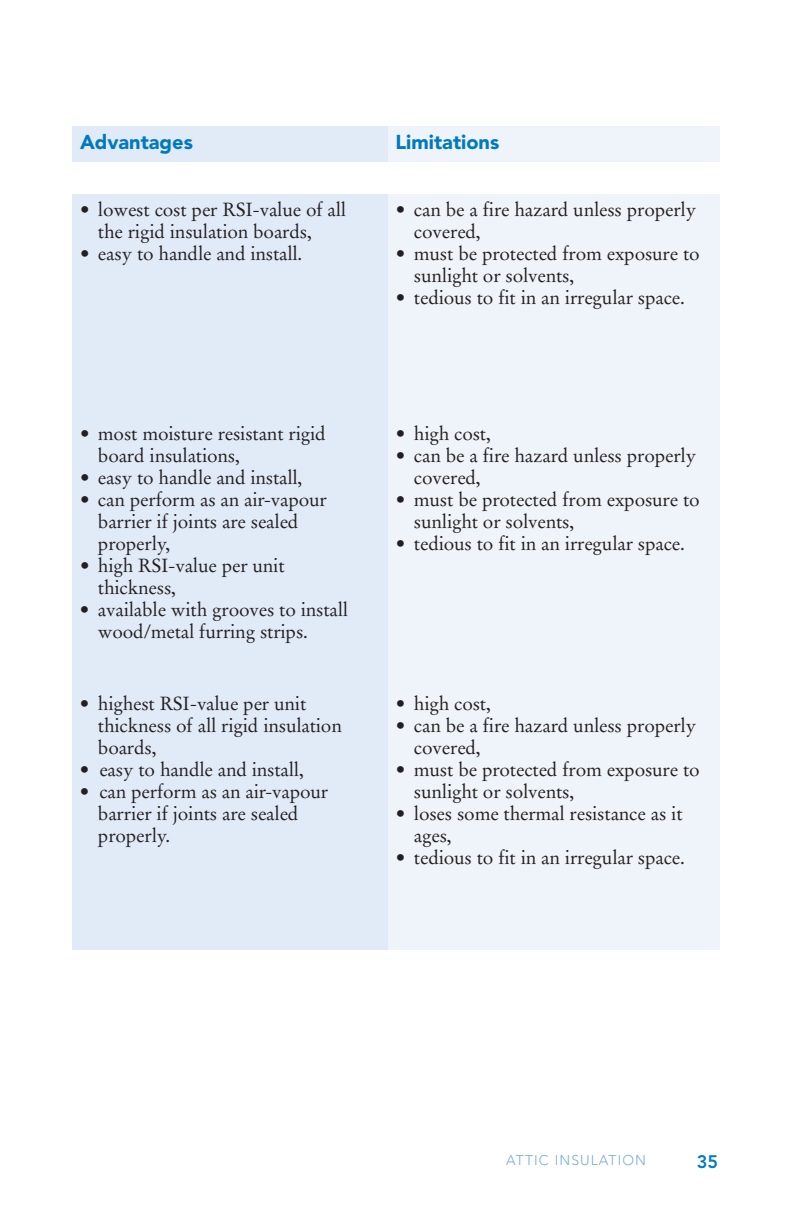
<style>
.page{position:relative;width:792px;height:1224px;background:#fff}
.page>*{position:absolute;margin:0;border:0;box-sizing:border-box;transform-origin:0 0}
.t1{font:900 20px "Avenir";color:#0079c2}
.t2{font:19px/22px "Stempel Garamond";letter-spacing:-.01em;color:#231f20}
.t3{font:800 18px "Avenir";color:#0079c2}
.t4{font:300 14px "Avenir";letter-spacing:.075em;color:#7aabdb}
</style>
<div class="page">
<div style="left:72px;top:126px;width:316px;height:36px;background:#e1ebf7"></div>
<div style="left:388px;top:126px;width:332px;height:36px;background:#eff4fa"></div>
<div style="left:72px;top:194px;width:316px;height:756px;background:#e1ebf7"></div>
<div style="left:388px;top:194px;width:332px;height:756px;background:#eff4fa"></div>
<p class="t1" style="left:80px;top:130px;width:114px">Advantages</p>
<p class="t1" style="left:396px;top:130px;width:105px">Limitations</p>
<p class="t2" style="left:98px;top:198px;width:250px;text-indent:-18px">• lowest cost per RSI-value of all the rigid insulation boards,</p>
<p class="t2" style="left:80px;top:242px;width:224px">• easy to handle and install.</p>
<p class="t2" style="left:98px;top:422px;width:229px;text-indent:-18px">• most moisture resistant rigid board insulations,</p>
<p class="t2" style="left:80px;top:466px;width:224px">• easy to handle and install,</p>
<p class="t2" style="left:98px;top:488px;width:231px;text-indent:-18px">• can perform as an air-vapour barrier if joints are sealed properly,</p>
<p class="t2" style="left:98px;top:554px;width:188px;text-indent:-18px">• high RSI-value per unit thickness,</p>
<p class="t2" style="left:98px;top:598px;width:252px;text-indent:-18px">• available with grooves to install wood/metal furring strips.</p>
<p class="t2" style="left:98px;top:692px;width:245px;text-indent:-18px">• highest RSI-value per unit thickness of all rigid insulation boards,</p>
<p class="t2" style="left:80px;top:758px;width:225px">• easy to handle and install,</p>
<p class="t2" style="left:98px;top:780px;width:232px;text-indent:-18px">• can perform as an air-vapour barrier if joints are sealed properly.</p>
<p class="t2" style="left:414px;top:198px;width:284px;text-indent:-18px">• can be a fire hazard unless properly covered,</p>
<p class="t2" style="left:414px;top:242px;width:287px;text-indent:-18px">• must be protected from exposure to sunlight or solvents,</p>
<p class="t2" style="left:396px;top:286px;width:290px">• tedious to fit in an irregular space.</p>
<p class="t2" style="left:396px;top:422px;width:96px">• high cost,</p>
<p class="t2" style="left:414px;top:444px;width:284px;text-indent:-18px">• can be a fire hazard unless properly covered,</p>
<p class="t2" style="left:414px;top:488px;width:287px;text-indent:-18px">• must be protected from exposure to sunlight or solvents,</p>
<p class="t2" style="left:396px;top:532px;width:290px">• tedious to fit in an irregular space.</p>
<p class="t2" style="left:396px;top:692px;width:96px">• high cost,</p>
<p class="t2" style="left:414px;top:714px;width:284px;text-indent:-18px">• can be a fire hazard unless properly covered,</p>
<p class="t2" style="left:414px;top:758px;width:287px;text-indent:-18px">• must be protected from exposure to sunlight or solvents,</p>
<p class="t2" style="left:414px;top:802px;width:270px;text-indent:-18px">• loses some thermal resistance as it ages,</p>
<p class="t2" style="left:396px;top:846px;width:290px">• tedious to fit in an irregular space.</p>
<p class="t4" style="left:506px;top:1151px;width:141px">ATTIC INSULATION</p>
<p class="t3" style="left:697px;top:1151px;width:23px">35</p>
</div>
